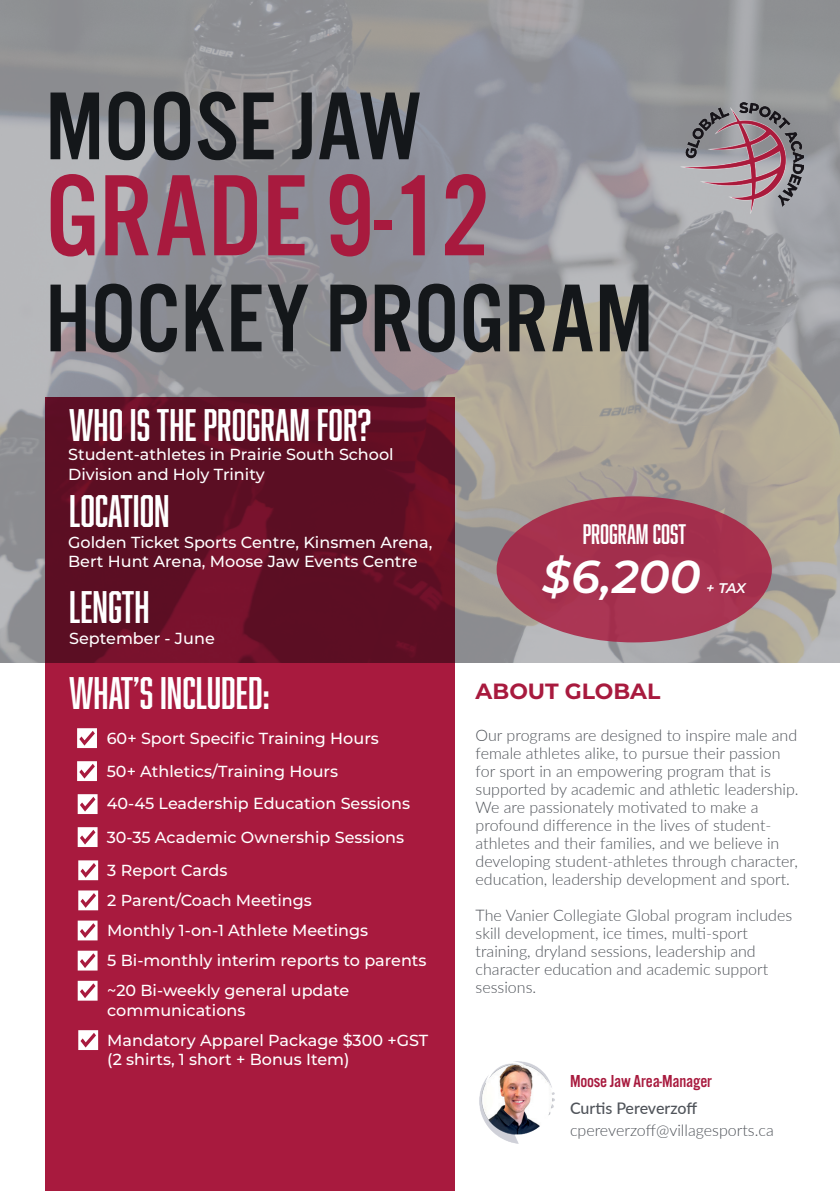
<style>
.page{position:relative;width:840px;height:1191px;background:#fff}
.page>*{position:absolute;margin:0;border:0;box-sizing:border-box;transform-origin:0 0}
.t1{font:120px "Alternate Got No 3 D";color:#a81a3e}
.t2{font:100px "Alternate Got No 3 D";color:#14171a}
.t3{font:italic 600 46px "Montserrat";color:#fff}
.t4{font:42px "Abolition";color:#fff}
.t5{font:26px "Abolition";color:#fff}
.t6{font:700 22px "Montserrat";color:#a81a3e}
.t7{font:18px "Alternate Got No 3 D";letter-spacing:-.01em;color:#a81a3e}
.t8{font:300 16px/18px "Lato";color:#50545a}
.t9{font:500 16px/30px "Montserrat";color:#fff}
.t10{font:500 16px "Lato";letter-spacing:-.01em;color:#50545a}
.t11{font:italic 600 14px "Montserrat";color:#fff}
</style>
<div class="page">
<img style="left:0;top:0;width:839px;height:662px">
<svg style="left:45px;top:397px;width:410px;height:794px;background:#901635"></svg>
<img style="left:680px;top:102px;width:122px;height:112px">
<img style="left:479px;top:1061px;width:76px;height:82px">
<svg style="left:77px;top:728px;width:20px;height:20px"></svg>
<svg style="left:77px;top:761px;width:20px;height:20px"></svg>
<svg style="left:78px;top:794px;width:19px;height:20px"></svg>
<svg style="left:78px;top:827px;width:19px;height:20px"></svg>
<svg style="left:78px;top:860px;width:20px;height:20px"></svg>
<svg style="left:78px;top:890px;width:20px;height:20px"></svg>
<svg style="left:78px;top:920px;width:19px;height:20px"></svg>
<svg style="left:78px;top:950px;width:19px;height:20px"></svg>
<svg style="left:78px;top:980px;width:19px;height:20px"></svg>
<svg style="left:78px;top:1030px;width:20px;height:20px"></svg>
<div style="left:497px;top:497px;width:273px;height:144px;background:#a6314d;border-radius:50%"></div>
<h2 class="t2" style="left:45px;top:73px;width:378px">MOOSE JAW</h2>
<h1 class="t1" style="left:45px;top:152px;width:446px">GRADE 9-12</h1>
<h2 class="t2" style="left:45px;top:265px;width:609px">HOCKEY PROGRAM</h2>
<h3 class="t4" style="left:69px;top:401px;width:303px">WHO IS THE PROGRAM FOR?</h3>
<p class="t9" style="left:68px;top:444px;width:327px;line-height:19.2px">Student-athletes in Prairie South School<br>Division and Holy Trinity</p>
<h3 class="t4" style="left:69px;top:486px;width:102px">LOCATION</h3>
<p class="t9" style="left:68px;top:532px;width:365px;line-height:19.2px">Golden Ticket Sports Centre, Kinsmen Arena,<br>Bert Hunt Arena, Moose Jaw Events Centre</p>
<h3 class="t4" style="left:69px;top:582px;width:82px">LENGTH</h3>
<p class="t9" style="left:69px;top:623px;width:147px">September - June</p>
<h3 class="t4" style="left:69px;top:669px;width:202px">WHAT’S INCLUDED:</h3>
<p class="t9" style="left:107px;top:721px;width:305px;line-height:32.4px">60+ Sport Specific Training Hours<br>50+ Athletics/Training Hours<br>40-45 Leadership Education Sessions</p>
<p class="t9" style="left:107px;top:820px;width:299px;line-height:33px">30-35 Academic Ownership Sessions<br>3 Report Cards</p>
<p class="t9" style="left:107px;top:884px;width:320px">2 Parent/Coach Meetings<br>Monthly 1-on-1 Athlete Meetings<br>5 Bi-monthly interim reports to parents ~20 Bi-weekly general update</p>
<p class="t9" style="left:107px;top:994px;width:322px">communications<br>Mandatory Apparel Package $300 +GST</p>
<p class="t9" style="left:107px;top:1043px;width:244px">(2 shirts, 1 short + Bonus Item)</p>
<h3 class="t5" style="left:582px;top:518px;width:105px">PROGRAM COST</h3>
<h3 class="t3" style="left:541px;top:544px;width:160px">$6,200</h3>
<p class="t11" style="left:705px;top:578px;width:41px">+ TAX</p>
<h3 class="t6" style="left:475px;top:675px;width:186px">ABOUT GLOBAL</h3>
<p class="t8" style="left:475px;top:725px;width:324px">Our programs are designed to inspire male and female athletes alike, to pursue their passion for sport in an empowering program that is supported by academic and athletic leadership.<br>We are passionately motivated to make a profound difference in the lives of student&shy;athletes and their families, and we believe in developing student-athletes through character, education, leadership development and sport.</p>
<p class="t8" style="left:475px;top:905px;width:318px">The Vanier Collegiate Global program includes skill development, ice times, multi-sport training, dryland sessions, leadership and character education and academic support sessions.</p>
<p class="t7" style="left:569px;top:1071px;width:143px">Moose Jaw Area-Manager</p>
<p class="t10" style="left:569px;top:1096px;width:129px">Curtis Pereverzoff</p>
<p class="t8" style="left:569px;top:1121px;width:205px">cpereverzoff@villagesports.ca</p>
</div>
